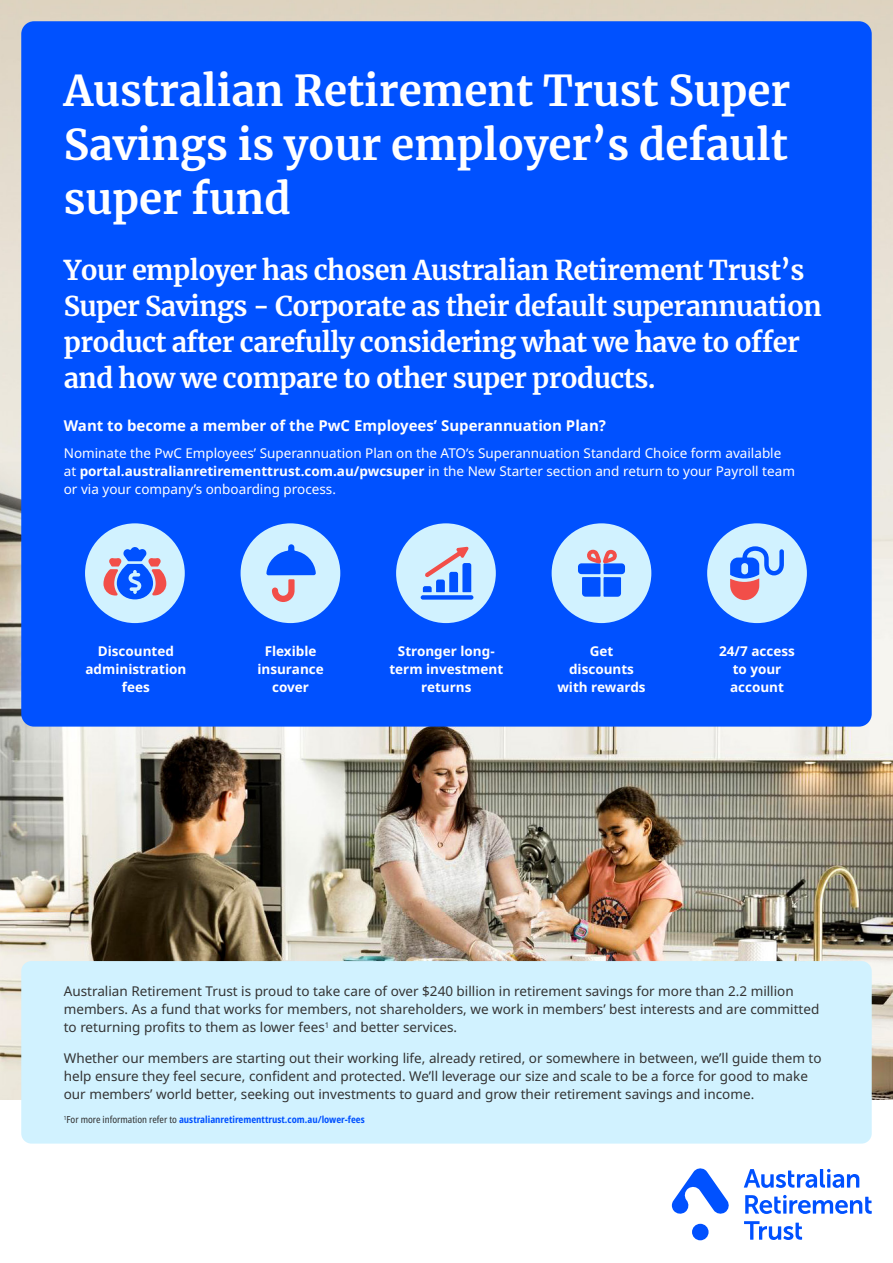
<style>
.page{position:relative;width:893px;height:1263px;background:#fff}
.page>*{position:absolute;margin:0;border:0;box-sizing:border-box;transform-origin:0 0}
.t1{font:700 42px/54px "Merriweather";color:#fff;text-align:justify}
.t2{font:700 27px/36px "Merriweather";letter-spacing:-.02em;color:#fff}
.t3{font:700 15px "Noto Sans";color:#fff}
.t4{font:13.5px/18px "Noto Sans";color:#333}
.t5{font:13.5px/18px "Noto Sans";color:#fff}
.t6{font:700 13.5px/18px "Noto Sans";color:#fff;text-align:center}
.t7{font:700 condensed 9.75px "Noto Sans";color:#0051ff}
.s1{font-weight:700}
.s2{font-weight:400;color:#333}
</style>
<div class="page">
<img style="left:0;top:0;width:893px;height:1099px">
<div style="left:21px;top:961px;width:851px;height:182px;background:#d1f2ff;border-radius:10px"></div>
<div style="left:21px;top:21px;width:851px;height:706px;background:#0051ff;border-radius:13px"></div>
<div style="left:85px;top:523px;width:100px;height:100px;background:#d1f2ff;border-radius:50%"></div>
<svg style="left:103px;top:547px;width:63px;height:52px"></svg>
<div style="left:241px;top:523px;width:99px;height:100px;background:#d1f2ff;border-radius:50%"></div>
<svg style="left:266px;top:544px;width:50px;height:58px"></svg>
<div style="left:396px;top:523px;width:100px;height:100px;background:#d1f2ff;border-radius:50%"></div>
<svg style="left:421px;top:547px;width:52px;height:53px"></svg>
<div style="left:552px;top:523px;width:99px;height:100px;background:#d1f2ff;border-radius:50%"></div>
<svg style="left:578px;top:549px;width:47px;height:48px"></svg>
<div style="left:707px;top:523px;width:100px;height:100px;background:#d1f2ff;border-radius:50%"></div>
<svg style="left:730px;top:546px;width:54px;height:54px"></svg>
<svg style="left:745px;top:1195px;width:127px;height:19px"></svg>
<svg style="left:744px;top:1221px;width:58px;height:19px"></svg>
<svg style="left:744px;top:1169px;width:115px;height:19px"></svg>
<div style="left:692px;top:1224px;width:17px;height:16px;background:#0051ff;border-radius:50%"></div>
<svg style="left:672px;top:1168px;width:57px;height:46px"></svg>
<h1 class="t1" style="left:64px;top:63px;width:728px">Australian Retirement Trust Super Savings is your employer’s default super fund</h1>
<h2 class="t2" style="left:64px;top:251px;width:759px">Your employer has chosen Australian Retirement Trust’s Super Savings - Corporate as their default superannuation product after carefully considering what we have to offer and how we compare to other super products.</h2>
<p class="t3" style="left:64px;top:415px;width:544px">Want to become a member of the PwC Employees’ Superannuation Plan?</p>
<p class="t5" style="left:64px;top:444px;width:733px">Nominate the PwC Employees’ Superannuation Plan on the ATO’s Superannuation Standard Choice form available at <span class="s1">portal.australianretirementtrust.com.au/pwcsuper</span> in the New Starter section and return to your Payroll team or via your company’s onboarding process.</p>
<p class="t6" style="left:257px;top:643px;width:68px">Flexible insurance cover</p>
<p class="t6" style="left:85px;top:643px;width:102px">Discounted administration fees</p>
<p class="t6" style="left:719px;top:643px;width:77px">24/7 access to your account</p>
<p class="t6" style="left:389px;top:643px;width:115px">Stronger long&shy;term investment returns</p>
<p class="t6" style="left:557px;top:643px;width:90px">Get discounts with rewards</p>
<p class="t4" style="left:64px;top:983px;width:757px">Australian Retirement Trust is proud to take care of over $240 billion in retirement savings for more than 2.2 million members. As a fund that works for members, not shareholders, we work in members’ best interests and are committed to returning profits to them as lower fees<sup>1</sup> and better services.</p>
<p class="t4" style="left:64px;top:1049px;width:759px">Whether our members are starting out their working life, already retired, or somewhere in between, we’ll guide them to help ensure they feel secure, confident and protected. We’ll leverage our size and scale to be a force for good to make our members’ world better, seeking out investments to guard and grow their retirement savings and income.</p>
<p class="t7" style="left:64px;top:1112px;width:303px"><sup>1</sup><span class="s2">For more information refer to</span> australianretirementtrust.com.au/lower-fees</p>
</div>
